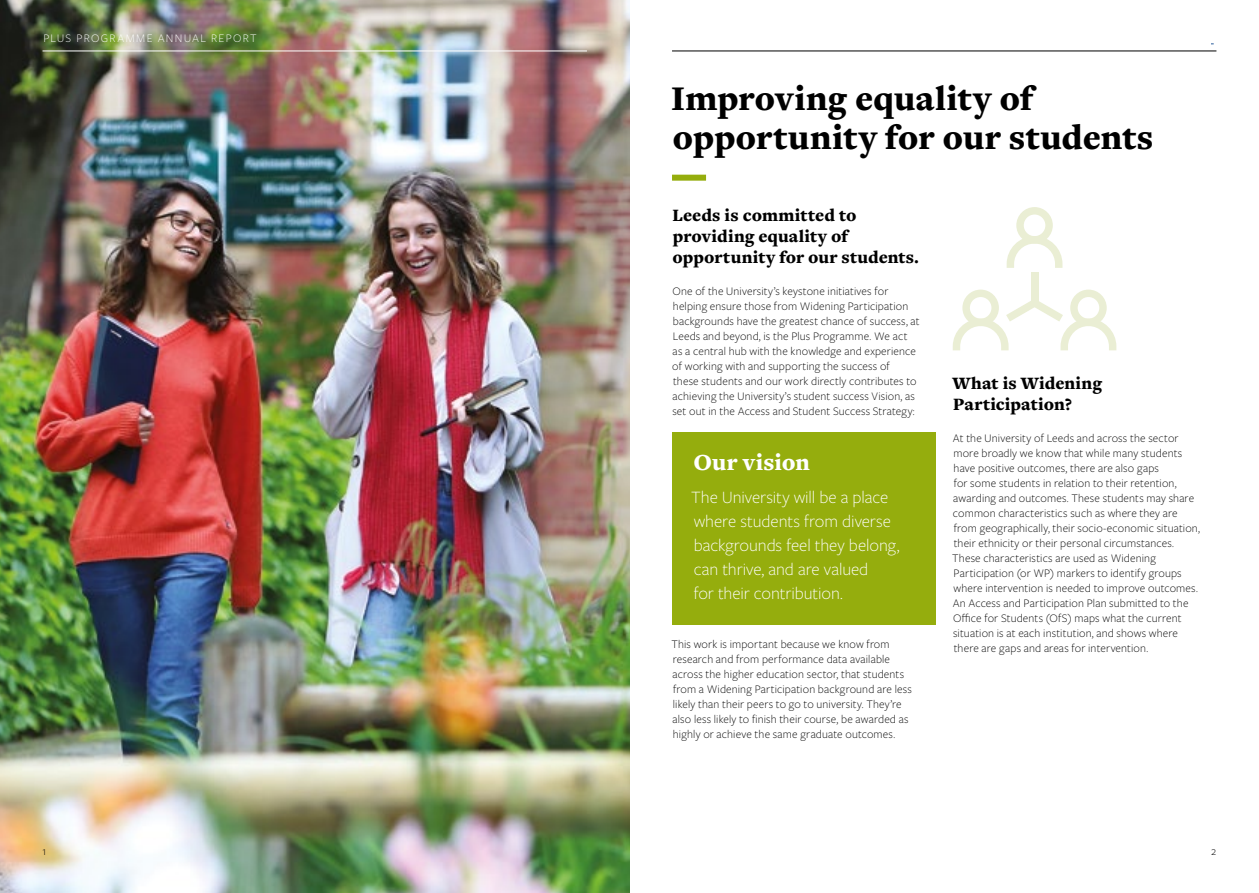
<style>
.page{position:relative;width:1259px;height:893px;background:#fff}
.page>*{position:absolute;margin:0;border:0;box-sizing:border-box;transform-origin:0 0}
.t1{font:900 36px/39px "Freight Text Pro";color:#000}
.H2_Pull_Out{font:900 24px "Freight Text Pro";letter-spacing:.005em;color:#fff}
.Body_Copy_pull_out{font:300 18px/24px "Freight Sans Pro";letter-spacing:-.005em;color:#fff}
.Body_Copy{font:900 18px/21px "Freight Text Pro";letter-spacing:.005em;color:#000}
.Body_Copy-2{font:300 12px/15px "Freight Sans Pro";letter-spacing:.01em;color:#000}
.t2{font:300 12px "Freight Sans Pro";letter-spacing:.115em;color:#fff}
</style>
<div class="page">
<hr style="left:672px;top:51px;width:544px;height:1px;background:#000">
<img style="left:0;top:0;width:629px;height:893px">
<hr style="left:43px;top:51px;width:544px;height:1px;background:#fff">
<div style="left:672px;top:175px;width:34px;height:6px;background:#95ad0d"></div>
<div style="left:672px;top:432px;width:263px;height:45px;background:#95ad0d"></div>
<div style="left:672px;top:469px;width:263px;height:155px;background:#95ad0d"></div>
<svg style="left:1006px;top:207px;width:56px;height:61px"></svg>
<div style="left:1031px;top:272px;width:7px;height:31px;background:#eaeed4"></div>
<svg style="left:952px;top:290px;width:164px;height:60px"></svg>
<p class="t2" style="left:43px;top:30px;width:215px">PLUS PROGRAMME ANNUAL REPORT</p>
<p class="Body_Copy-2" style="left:43px;top:843px;width:5px">1</p>
<h1 class="t1" style="left:671px;top:78px;width:483px">Improving equality of opportunity for our students</h1>
<h2 class="Body_Copy" style="left:672px;top:204px;width:248px">Leeds is committed to providing equality of opportunity for our students.</h2>
<p class="Body_Copy-2" style="left:672px;top:283px;width:249px">One of the University’s keystone initiatives for helping ensure those from Widening Participation backgrounds have the greatest chance of success, at Leeds and beyond, is the Plus Programme. We act as a central hub with the knowledge and experience of working with and supporting the success of<br>these students and our work directly contributes to achieving the University’s student success Vision, as set out in the Access and Student Success Strategy:</p>
<h2 class="H2_Pull_Out" style="left:693px;top:446px;width:118px">Our vision</h2>
<p class="Body_Copy_pull_out" style="left:691px;top:484px;width:210px">The University will be a place where students from diverse backgrounds feel they belong, can thrive, and are valued<br>for their contribution.</p>
<p class="Body_Copy-2" style="left:671px;top:636px;width:242px">This work is important because we know from research and from performance data available across the higher education sector, that students from a Widening Participation background are less likely than their peers to go to university. They’re also less likely to finish their course, be awarded as highly or achieve the same graduate outcomes.</p>
<p class="Body_Copy" style="left:952px;top:372px;width:151px">What is Widening<br>Participation?</p>
<p class="Body_Copy-2" style="left:952px;top:430px;width:249px">At the University of Leeds and across the sector more broadly we know that while many students have positive outcomes, there are also gaps<br>for some students in relation to their retention, awarding and outcomes. These students may share common characteristics such as where they are from geographically, their socio-economic situation, their ethnicity or their personal circumstances.<br>These characteristics are used as Widening Participation (or WP) markers to identify groups where intervention is needed to improve outcomes.<br>An Access and Participation Plan submitted to the Office for Students (OfS) maps what the current situation is at each institution, and shows where there are gaps and areas for intervention.</p>
<p class="Body_Copy-2" style="left:1211px;top:843px;width:7px">2</p>
</div>
